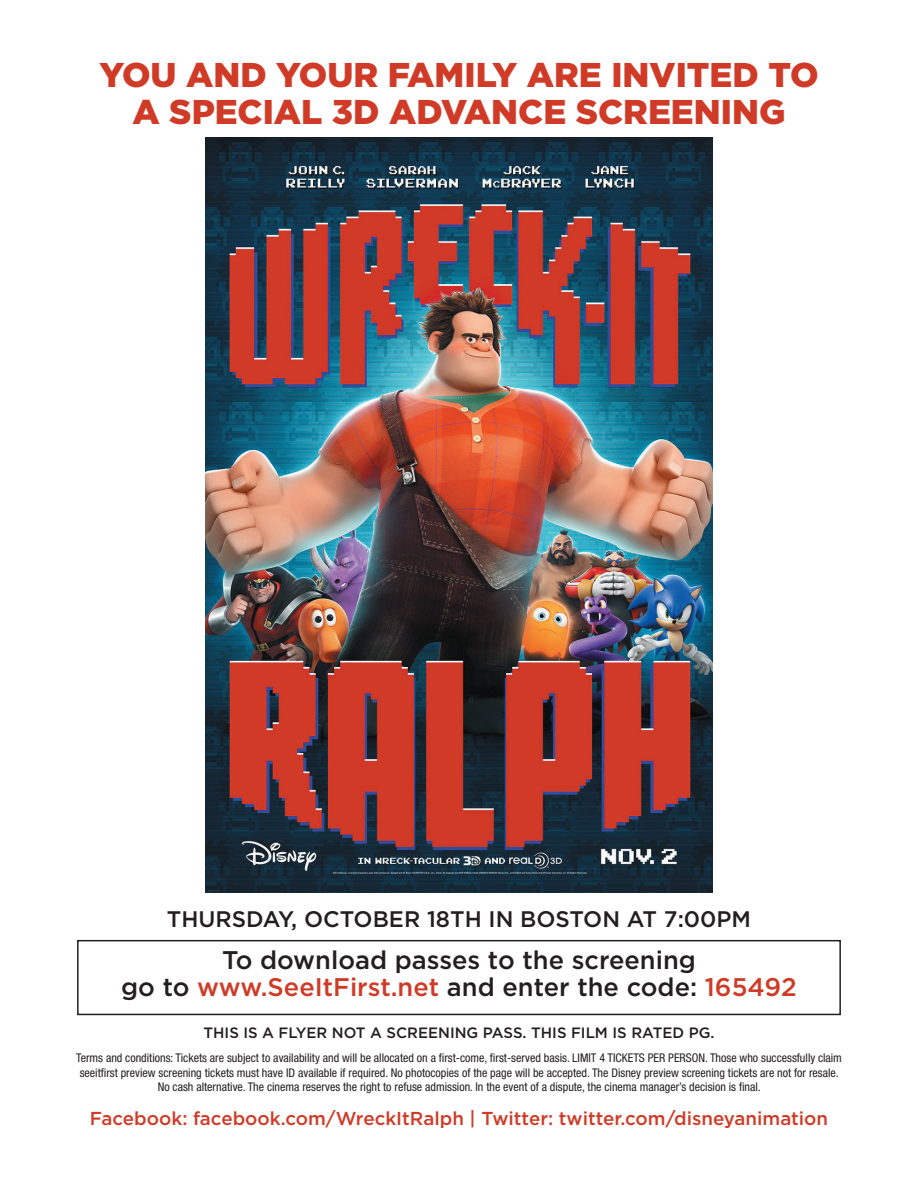
<style>
.page{position:relative;width:918px;height:1188px;background:#fff}
.page>*{position:absolute;margin:0;border:0;box-sizing:border-box;transform-origin:0 0}
.t1{font:900 34.35px/36.8px "Gotham";color:#d03b27;text-align:center}
.t2{font:500 25.5px/27.8px "Gotham";color:#231f20;text-align:center}
.t3{font:500 22.5px "Gotham";color:#231f20}
.t4{font:500 18.75px "Gotham";color:#d03b27}
.t5{font:500 15px "Gotham";color:#231f20}
.t6{font:condensed 12px/14.4px "Helvetica Neue";color:#231f20;text-align:center}
.s1{color:#d03b27}
</style>
<div class="page">
<img style="left:206px;top:138px;width:506px;height:754px">
<div style="left:77px;top:940px;width:764px;height:75px;border:2px solid #231f20"></div>
<h1 class="t1" style="left:99px;top:56px;width:721px">YOU AND YOUR FAMILY ARE INVITED TO<br>A SPECIAL 3D ADVANCE SCREENING</h1>
<h3 class="t3" style="left:167px;top:907px;width:586px">THURSDAY, OCTOBER 18TH IN BOSTON AT 7:00PM</h3>
<h2 class="t2" style="left:121px;top:945px;width:677px">To download passes to the screening<br>go to <span class="s1">www.SeeItFirst.net</span> and enter the code: <span class="s1">165492</span></h2>
<p class="t5" style="left:203px;top:1024px;width:513px">THIS IS A FLYER NOT A SCREENING PASS. THIS FILM IS RATED PG.</p>
<p class="t6" style="left:76px;top:1051px;width:767px">Terms and conditions: Tickets are subject to availability and will be allocated on a first-come, first-served basis. LIMIT 4 TICKETS PER PERSON. Those who successfully claim seeitfirst preview screening tickets must have ID available if required. No photocopies of the page will be accepted. The Disney preview screening tickets are not for resale.<br>No cash alternative. The cinema reserves the right to refuse admission. In the event of a dispute, the cinema manager’s decision is final.</p>
<h3 class="t4" style="left:90px;top:1108px;width:740px">Facebook: facebook.com/WreckItRalph | Twitter: twitter.com/disneyanimation</h3>
</div>
